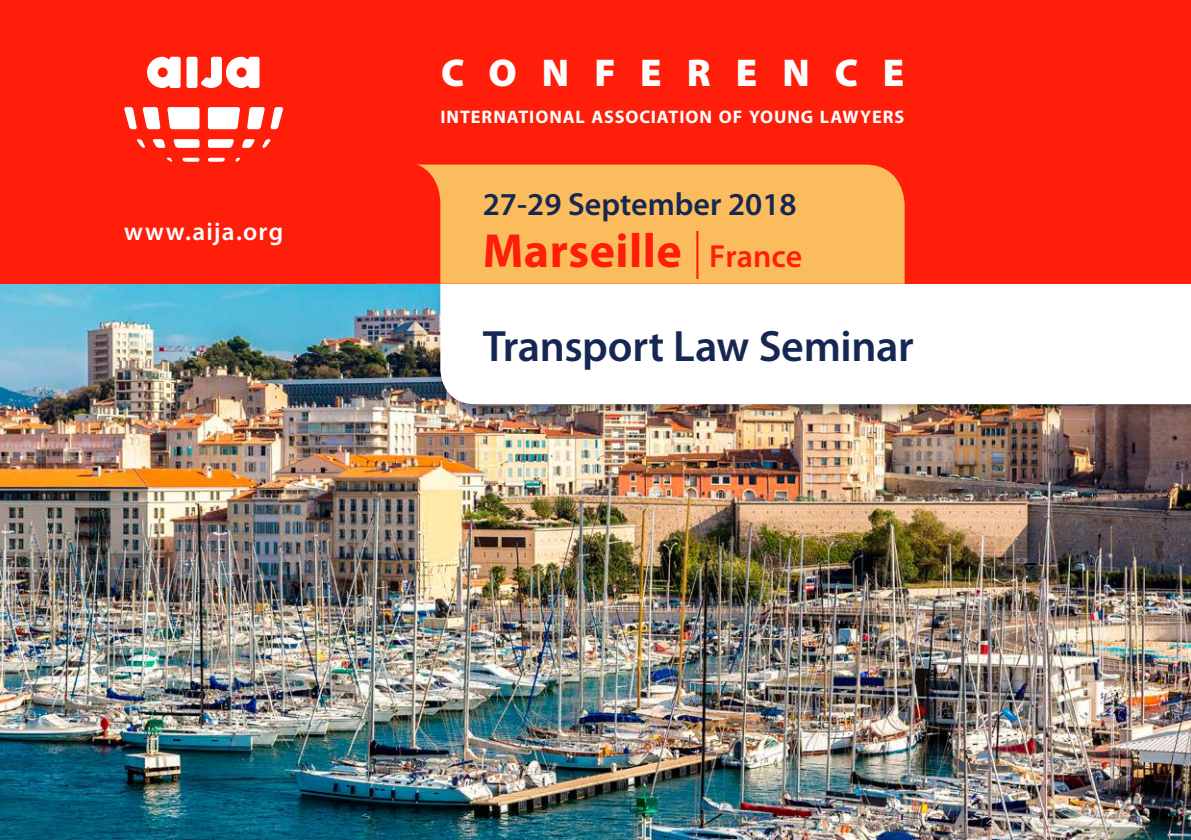
<style>
.page{position:relative;width:1191px;height:840px;background:#fff}
.page>*{position:absolute;margin:0;border:0;box-sizing:border-box;transform-origin:0 0}
.t1{font:700 48px "Myriad Pro";letter-spacing:.01em;color:#ff1e0a}
.t2{font:600 44px "Myriad Pro";letter-spacing:-.01em;color:#152752}
.t3{font:900 38.8px "Myriad Pro";letter-spacing:.64em;color:#fff}
.t4{font:600 32px "Myriad Pro";color:#152752}
.t5{font:600 25.2px "Myriad Pro";letter-spacing:.045em;color:#fff}
.t6{font:700 18.2px "Myriad Pro";letter-spacing:.05em;color:#fff}
.s1{font-weight:300}
.s2{font-weight:600;font-size:32px}
</style>
<div class="page">
<img style="left:0;top:283px;width:1191px;height:556px">
<div style="left:434px;top:277px;width:757px;height:142px;background:#000;opacity:.35"></div>
<svg style="left:440px;top:283px;width:751px;height:121px"></svg>
<div style="left:0;top:0;width:1191px;height:283px;background:#ff1e0a"></div>
<div style="left:440px;top:164px;width:464px;height:119px;background:#fabc5d"></div>
<svg style="left:124px;top:57px;width:316px;height:140px"></svg>
<h3 class="t5" style="left:124px;top:215px;width:160px">www.aija.org</h3>
<h3 class="t3" style="left:441px;top:47px;width:464px">CONFERENCE</h3>
<p class="t6" style="left:440px;top:105px;width:465px">INTERNATIONAL ASSOCIATION OF YOUNG LAWYERS</p>
<h3 class="t4" style="left:483px;top:183px;width:315px">27-29 September 2018</h3>
<h1 class="t1" style="left:483px;top:219px;width:321px">Marseille <span class="s1">|</span> <span class="s2">France</span></h1>
<h2 class="t2" style="left:483px;top:317px;width:432px">Transport Law Seminar</h2>
</div>
